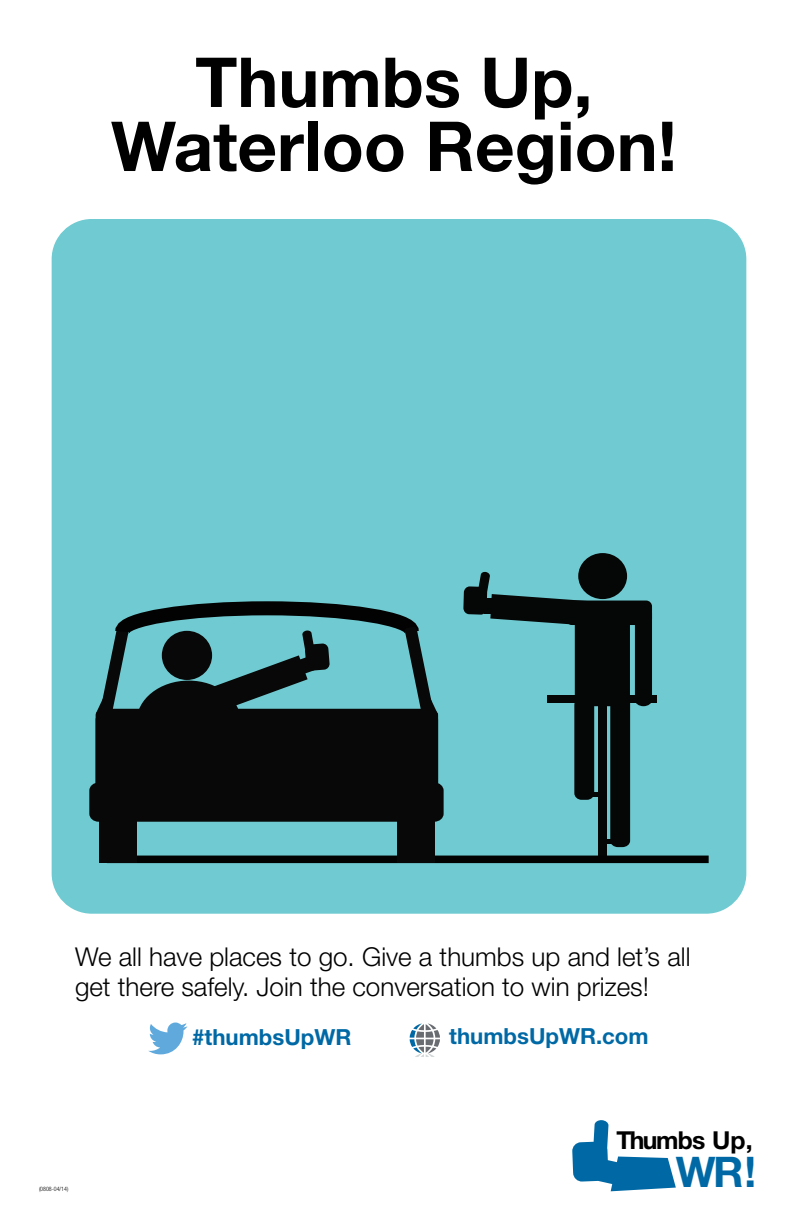
<style>
.page{position:relative;width:798px;height:1230px;background:#fff}
.page>*{position:absolute;margin:0;border:0;box-sizing:border-box;transform-origin:0 0}
.t1{font:700 69px/64px "Helvetica Neue LT Std";color:#000;text-align:center}
.t2{font:700 42.2px "Helvetica Neue LT Std";color:#0069a5}
.t3{font:300 26px/30px "Helvetica Neue LT Std";color:#000}
.t4{font:700 24.7px "Helvetica Neue LT Std";letter-spacing:-.05em;color:#000}
.t5{font:700 22.2px "Helvetica Neue LT Std";color:#0069a5}
.t6{font:300 condensed 6px "Helvetica Neue LT Std";color:#000}
</style>
<div class="page">
<div style="left:52px;top:219px;width:694px;height:695px;background:#6fcbd1;border-radius:40px"></div>
<div style="left:547px;top:695px;width:110px;height:7px;background:#050606"></div>
<div style="left:599px;top:695px;width:8px;height:167px;background:#050606"></div>
<div style="left:578px;top:553px;width:49px;height:46px;background:#050606;border-radius:50%"></div>
<svg style="left:463px;top:572px;width:189px;height:275px"></svg>
<div style="left:485px;top:598px;width:8px;height:16px;background:#050606"></div>
<div style="left:107px;top:856px;width:602px;height:7px;background:#020202"></div>
<div style="left:99px;top:812px;width:38px;height:50px;background:#080808"></div>
<div style="left:397px;top:812px;width:38px;height:50px;background:#080808"></div>
<svg style="left:89px;top:601px;width:355px;height:221px"></svg>
<svg style="left:572px;top:1120px;width:104px;height:71px"></svg>
<svg style="left:148px;top:1023px;width:39px;height:31px"></svg>
<svg style="left:410px;top:1024px;width:30px;height:33px"></svg>
<h1 class="t1" style="left:111px;top:49px;width:567px">Thumbs Up,<br>Waterloo Region!</h1>
<p class="t3" style="left:75px;top:941px;width:617px">We all have places to go. Give a thumbs up and let’s all get there safely. Join the conversation to win prizes!</p>
<p class="t6" style="left:39px;top:1185px;width:31px">(0808-04/14)</p>
<p class="t5" style="left:192px;top:1024px;width:161px">#thumbsUpWR</p>
<p class="t5" style="left:449px;top:1022px;width:201px">thumbsUpWR.com</p>
<p class="t4" style="left:617px;top:1125px;width:138px">Thumbs Up,</p>
<h2 class="t2" style="left:676px;top:1146px;width:82px">WR!</h2>
</div>
